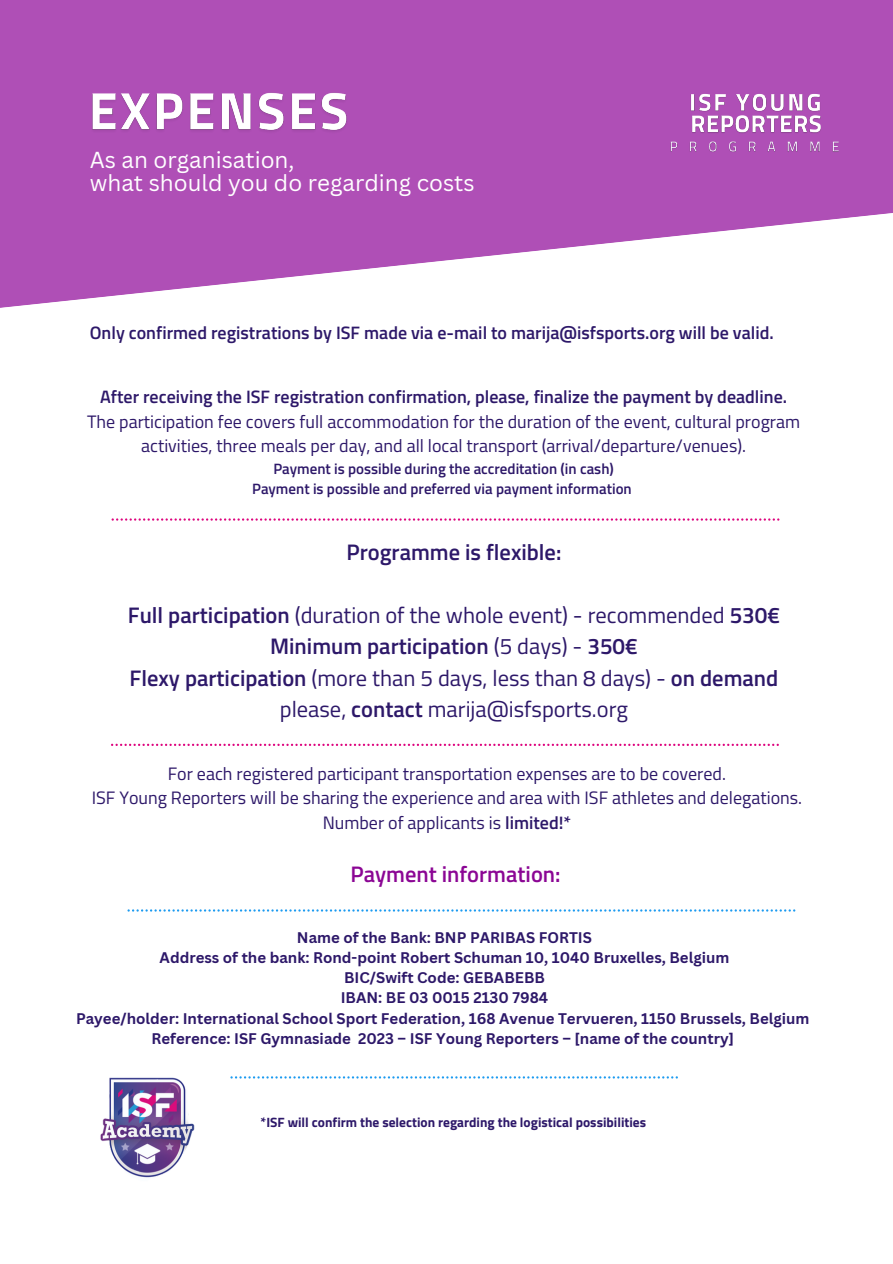
<style>
.page{position:relative;width:893px;height:1264px;background:#fff}
.page>*{position:absolute;margin:0;border:0;box-sizing:border-box;transform-origin:0 0}
.t1{font:22.5px "Titillium Web";color:#2d1869}
.t2{font:600 22.5px "Titillium Web";color:#2d1869}
.t3{font:22.5px "Canva Sans";color:#fff}
.t4{font:600 22.5px "Titillium Web";color:#8b0694}
.t5{font:18px/24.8px "Titillium Web";color:#2d1869;text-align:center}
.t6{font:600 18px "Titillium Web";color:#2d1869}
.t7{font:700 15px "Canva Sans";color:#2d1869}
.t8{font:600 15px "Titillium Web";color:#2d1869}
.t9{font:700 13.5px "Titillium Web";color:#2d1869}
.s1{font-weight:600}
.s2{font-weight:400}
</style>
<div class="page">
<svg style="left:0;top:0;width:892px;height:308px;fill:#af4fb6"></svg>
<img style="left:85px;top:67px;width:271px;height:91px">
<img style="left:686px;top:82px;width:139px;height:53px">
<img style="left:668px;top:135px;width:183px;height:25px">
<svg style="left:127px;top:909px;width:668px;height:2px"></svg>
<svg style="left:230px;top:1076px;width:447px;height:2px"></svg>
<img style="left:100px;top:1077px;width:95px;height:101px">
<svg style="left:112px;top:518px;width:667px;height:2px"></svg>
<svg style="left:111px;top:743px;width:667px;height:3px"></svg>
<p class="t3" style="left:90px;top:144px;width:206px">As an organisation,</p>
<p class="t3" style="left:90px;top:167px;width:386px">what should you do regarding costs</p>
<p class="t6" style="left:90px;top:319px;width:685px">Only confirmed registrations by ISF made via e-mail to marija@isfsports.org will be valid.</p>
<p class="t6" style="left:100px;top:382px;width:688px">After receiving the ISF registration confirmation, please, finalize the payment by deadline.</p>
<p class="t5" style="left:87px;top:408px;width:714px">The participation fee covers full accommodation for the duration of the event, cultural program activities, three meals per day, and all local transport (arrival/departure/venues).</p>
<p class="t8" style="left:273px;top:457px;width:342px">Payment is possible during the accreditation (in cash)</p>
<p class="t8" style="left:252px;top:477px;width:381px">Payment is possible and preferred via payment information</p>
<p class="t2" style="left:346px;top:534px;width:216px">Programme is flexible:</p>
<p class="t1" style="left:128px;top:597px;width:653px"><span class="s1">Full participation</span> (duration of the whole event) - recommended <span class="s1">530€</span></p>
<p class="t2" style="left:270px;top:629px;width:369px">Minimum participation <span class="s2">(5 days) -</span> 350€</p>
<p class="t1" style="left:129px;top:660px;width:650px"><span class="s1">Flexy participation</span> (more than 5 days, less than 8 days) - <span class="s1">on demand</span></p>
<p class="t1" style="left:280px;top:692px;width:349px">please, <span class="s1">contact</span> marija@isfsports.org</p>
<p class="t5" style="left:168px;top:760px;width:559px">For each registered participant transportation expenses are to be covered.</p>
<p class="t5" style="left:92px;top:785px;width:711px">ISF Young Reporters will be sharing the experience and area with ISF athletes and delegations.</p>
<p class="t5" style="left:322px;top:810px;width:250px">Number of applicants is <span class="s1">limited!*</span></p>
<p class="t4" style="left:350px;top:856px;width:212px">Payment information:</p>
<p class="t7" style="left:297px;top:926px;width:296px">Name of the Bank: BNP PARIBAS FORTIS</p>
<p class="t7" style="left:160px;top:946px;width:571px">Address of the bank: Rond-point Robert Schuman 10, 1040 Bruxelles, Belgium</p>
<p class="t7" style="left:344px;top:967px;width:202px">BIC/Swift Code: GEBABEBB</p>
<p class="t7" style="left:341px;top:987px;width:209px">IBAN: BE 03 0015 2130 7984</p>
<p class="t7" style="left:76px;top:1007px;width:735px">Payee/holder: International School Sport Federation, 168 Avenue Tervueren, 1150 Brussels, Belgium</p>
<p class="t7" style="left:151px;top:1027px;width:584px">Reference: ISF Gymnasiade 2023 – ISF Young Reporters – [name of the country]</p>
<p class="t9" style="left:260px;top:1112px;width:387px">*ISF will confirm the selection regarding the logistical possibilities</p>
</div>
